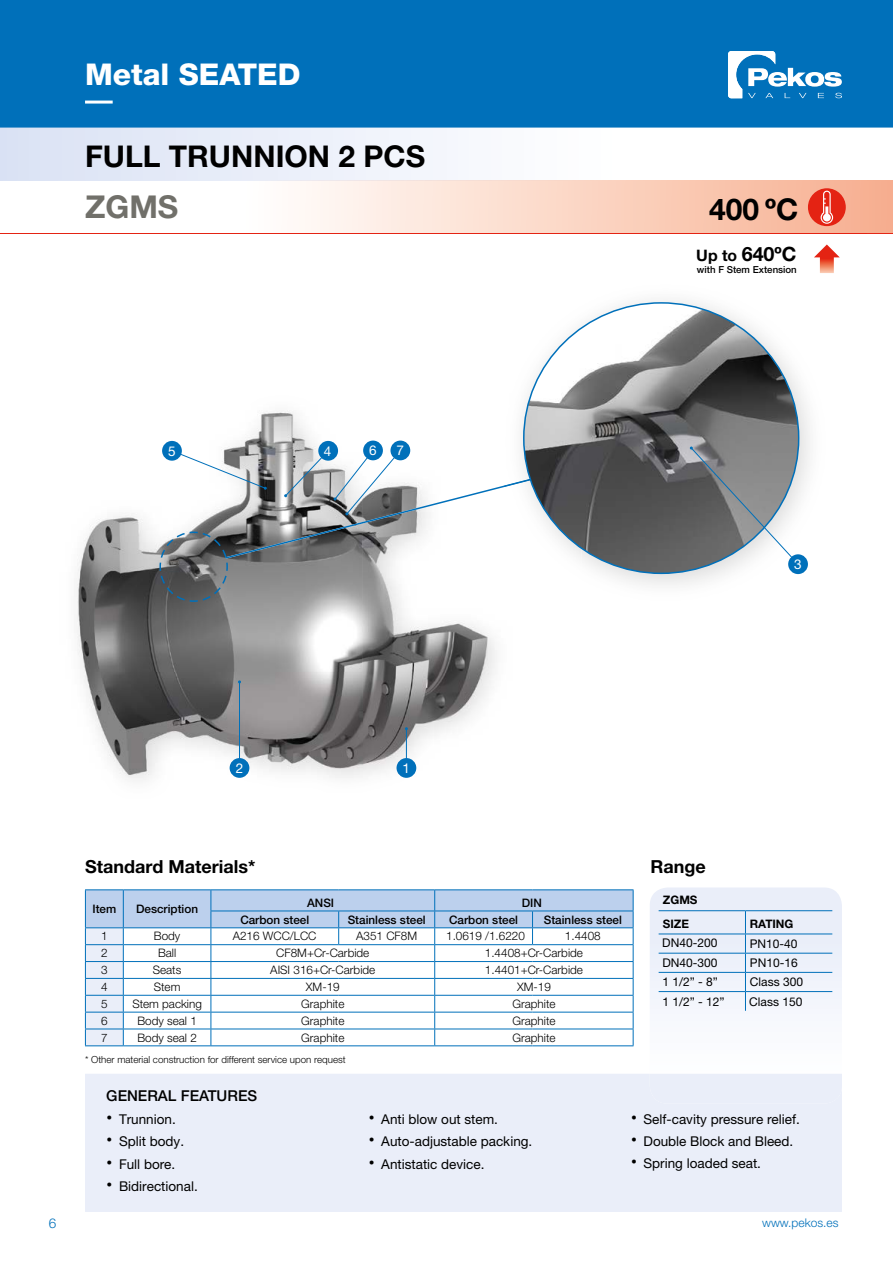
<style>
.page{position:relative;width:893px;height:1263px;background:#fff}
.page>*{position:absolute;margin:0;border:0;box-sizing:border-box;transform-origin:0 0}
.t1{font:700 31.5px "Helvetica Neue LT Std";color:#71706a}
.t2{font:700 30px "Helvetica Neue LT Std";color:#000}
.t3{font:800 30px "Helvetica Neue LT Std";color:#fff}
.t4{font:700 19.8px "Helvetica Neue LT Std";color:#000}
.t5{font:700 18px "Helvetica Neue LT Std";color:#000}
.t6{font:500 15px "Helvetica Neue LT Std";color:#000}
.t7{font:13.5px "Helvetica Neue LT Std";color:#000}
.t8{font:13.5px "Helvetica Neue LT Std";color:#fff}
.t9{font:300 13.5px "Helvetica Neue LT Std";color:#0070ba}
.t10{font:12px "Helvetica Neue LT Std";color:#000}
.t11{font:300 12px "Helvetica Neue LT Std";color:#0070ba}
.t12{font:300 11.7px "Helvetica Neue LT Std";color:#000}
.t13{font:500 11.7px "Helvetica Neue LT Std";color:#000}
.t14{font:700 11.7px/23.2px "Helvetica Neue LT Std";color:#000}
.t15{font:300 9.75px "Helvetica Neue LT Std";color:#000}
.t16{font:500 9.75px "Helvetica Neue LT Std";color:#000}
.s1{font-size:15.75px}
.s2{font-family:"Helvetica";font-size:18px}
</style>
<div class="page">
<div style="left:0;top:0;width:893px;height:128px;background:#0070ba"></div>
<svg style="left:0;top:128px;width:447px;height:52px"></svg>
<svg style="left:728px;top:51px;width:114px;height:47px"></svg>
<hr style="left:85px;top:101px;width:28px;height:3px;background:#fff">
<svg style="left:305px;top:181px;width:588px;height:52px;background:#fad4c2"></svg>
<hr style="left:0;top:233px;width:867px;height:1px;background:#e42313">
<svg style="left:867px;top:233px;width:26px;height:1px"></svg>
<div style="left:809px;top:189px;width:36px;height:36px;background:#e42313;border-radius:50%"></div>
<div style="left:808px;top:188px;width:38px;height:38px;border:2px solid #e42313;border-radius:50%"></div>
<svg style="left:821px;top:191px;width:12px;height:33px"></svg>
<hr style="left:435px;top:889px;width:97px;height:1px;background:#0070ba">
<hr style="left:532px;top:889px;width:101px;height:1px;background:#0070ba">
<hr style="left:211px;top:889px;width:128px;height:1px;background:#0070ba">
<hr style="left:339px;top:889px;width:96px;height:1px;background:#0070ba">
<svg style="left:85px;top:890px;width:549px;height:156px"></svg>
<hr style="left:211px;top:910px;width:128px;height:1px;background:#0070ba">
<hr style="left:339px;top:910px;width:96px;height:1px;background:#0070ba">
<hr style="left:85px;top:889px;width:38px;height:1px;background:#0070ba">
<hr style="left:123px;top:889px;width:88px;height:1px;background:#0070ba">
<img style="left:77px;top:410px;width:420px;height:370px">
<hr style="left:406px;top:729px;width:1px;height:39px;background:#0070ba">
<div style="left:396px;top:758px;width:20px;height:20px;background:#0070ba;border-radius:50%"></div>
<div style="left:318px;top:441px;width:20px;height:20px;background:#0070ba;border-radius:50%"></div>
<svg style="left:171px;top:450px;width:55px;height:40px"></svg>
<div style="left:162px;top:441px;width:20px;height:20px;background:#0070ba;border-radius:50%"></div>
<hr style="left:239px;top:682px;width:1px;height:86px;background:#0070ba">
<div style="left:230px;top:758px;width:19px;height:20px;background:#0070ba;border-radius:50%"></div>
<div style="left:363px;top:441px;width:20px;height:19px;background:#0070ba;border-radius:50%"></div>
<div style="left:390px;top:441px;width:20px;height:19px;background:#0070ba;border-radius:50%"></div>
<svg style="left:226px;top:446px;width:278px;height:113px"></svg>
<svg style="left:159px;top:531px;width:70px;height:72px;background:#6a6e72"></svg>
<img style="left:521px;top:300px;width:289px;height:285px">
<img style="left:504px;top:446px;width:20px;height:41px">
<img style="left:524px;top:303px;width:275px;height:270px">
<svg style="left:690px;top:446px;width:109px;height:119px;background:#929598"></svg>
<div style="left:788px;top:554px;width:20px;height:20px;background:#0070ba;border-radius:50%"></div>
<div style="left:85px;top:1074px;width:757px;height:138px;background:#eaeef9"></div>
<svg style="left:650px;top:887px;width:192px;height:217px"></svg>
<svg style="left:814px;top:244px;width:26px;height:29px"></svg>
<h2 class="t3" style="left:85px;top:57px;width:217px">Metal SEATED</h2>
<h2 class="t2" style="left:85px;top:138px;width:342px">FULL TRUNNION 2 PCS</h2>
<h1 class="t1" style="left:85px;top:187px;width:95px">ZGMS</h1>
<p class="t8" style="left:168px;top:443px;width:9px">5</p>
<p class="t8" style="left:324px;top:443px;width:9px">4</p>
<p class="t8" style="left:369px;top:442px;width:9px">6</p>
<p class="t8" style="left:397px;top:442px;width:9px">7</p>
<h2 class="t2" style="left:709px;top:191px;width:91px">400 ºC</h2>
<h3 class="t4" style="left:696px;top:242px;width:102px"><span class="s1">Up to</span> 640ºC</h3>
<p class="t16" style="left:697px;top:264px;width:101px">with F Stem Extension</p>
<p class="t8" style="left:794px;top:556px;width:9px">3</p>
<p class="t8" style="left:236px;top:760px;width:9px">2</p>
<p class="t8" style="left:403px;top:760px;width:9px">1</p>
<h3 class="t5" style="left:85px;top:855px;width:172px">Standard Materials*</h3>
<p class="t13" style="left:92px;top:902px;width:25px">Item</p>
<p class="t13" style="left:136px;top:902px;width:63px">Description</p>
<p class="t13" style="left:307px;top:895px;width:29px">ANSI</p>
<p class="t13" style="left:522px;top:895px;width:22px">DIN</p>
<p class="t13" style="left:240px;top:912px;width:70px">Carbon steel</p>
<p class="t13" style="left:348px;top:912px;width:80px">Stainless steel</p>
<p class="t13" style="left:449px;top:912px;width:70px">Carbon steel</p>
<p class="t13" style="left:544px;top:912px;width:80px">Stainless steel</p>
<p class="t12" style="left:101px;top:929px;width:8px">1</p>
<p class="t12" style="left:154px;top:929px;width:28px">Body</p>
<p class="t12" style="left:233px;top:929px;width:85px">A216 WCC/LCC</p>
<p class="t12" style="left:356px;top:929px;width:62px">A351 CF8M</p>
<p class="t12" style="left:446px;top:929px;width:80px">1.0619 /1.6220</p>
<p class="t12" style="left:565px;top:929px;width:37px">1.4408</p>
<p class="t12" style="left:101px;top:946px;width:8px">2</p>
<p class="t12" style="left:158px;top:946px;width:20px">Ball</p>
<p class="t12" style="left:276px;top:946px;width:95px">CF8M+Cr-Carbide</p>
<p class="t12" style="left:485px;top:946px;width:100px">1.4408+Cr-Carbide</p>
<p class="t12" style="left:101px;top:963px;width:8px">3</p>
<p class="t12" style="left:153px;top:963px;width:30px">Seats</p>
<p class="t12" style="left:270px;top:963px;width:106px">AISI 316+Cr-Carbide</p>
<p class="t12" style="left:485px;top:963px;width:100px">1.4401+Cr-Carbide</p>
<p class="t12" style="left:101px;top:980px;width:8px">4</p>
<p class="t12" style="left:154px;top:980px;width:28px">Stem</p>
<p class="t12" style="left:306px;top:980px;width:35px">XM-19</p>
<p class="t12" style="left:517px;top:980px;width:35px">XM-19</p>
<p class="t12" style="left:101px;top:996px;width:8px">5</p>
<p class="t12" style="left:132px;top:996px;width:71px">Stem packing</p>
<p class="t12" style="left:301px;top:996px;width:45px">Graphite</p>
<p class="t12" style="left:512px;top:996px;width:45px">Graphite</p>
<p class="t12" style="left:101px;top:1013px;width:8px">6</p>
<p class="t12" style="left:137px;top:1013px;width:61px">Body seal 1</p>
<p class="t12" style="left:301px;top:1013px;width:45px">Graphite</p>
<p class="t12" style="left:512px;top:1013px;width:45px">Graphite</p>
<p class="t12" style="left:101px;top:1030px;width:8px">7</p>
<p class="t12" style="left:137px;top:1030px;width:61px">Body seal 2</p>
<p class="t12" style="left:301px;top:1030px;width:45px">Graphite</p>
<p class="t12" style="left:512px;top:1030px;width:45px">Graphite</p>
<p class="t15" style="left:85px;top:1054px;width:262px">* Other material construction for different service upon request</p>
<p class="t6" style="left:106px;top:1087px;width:152px">GENERAL FEATURES</p>
<p class="t7" style="left:106px;top:1111px;width:71px"><span class="s2">•</span> Trunnion.</p>
<p class="t7" style="left:106px;top:1133px;width:79px"><span class="s2">•</span> Split body.</p>
<p class="t7" style="left:106px;top:1156px;width:71px"><span class="s2">•</span> Full bore.</p>
<p class="t7" style="left:106px;top:1178px;width:93px"><span class="s2">•</span> Bidirectional.</p>
<p class="t7" style="left:369px;top:1111px;width:131px"><span class="s2">•</span> Anti blow out stem.</p>
<p class="t7" style="left:369px;top:1133px;width:165px"><span class="s2">•</span> Auto-adjustable packing.</p>
<p class="t7" style="left:369px;top:1156px;width:118px"><span class="s2">•</span> Antistatic device.</p>
<h3 class="t5" style="left:650px;top:855px;width:57px">Range</h3>
<p class="t14" style="left:663px;top:888px;width:36px">ZGMS<br>SIZE</p>
<p class="t14" style="left:750px;top:911px;width:45px">RATING</p>
<p class="t10" style="left:662px;top:936px;width:57px">DN40-200</p>
<p class="t10" style="left:750px;top:937px;width:49px">PN10-40</p>
<p class="t10" style="left:662px;top:955px;width:57px">DN40-300</p>
<p class="t10" style="left:750px;top:955px;width:49px">PN10-16</p>
<p class="t10" style="left:662px;top:975px;width:57px">1 1/2” - 8”</p>
<p class="t10" style="left:750px;top:975px;width:55px">Class 300</p>
<p class="t10" style="left:662px;top:994px;width:64px">1 1/2” - 12”</p>
<p class="t10" style="left:749px;top:994px;width:55px">Class 150</p>
<p class="t7" style="left:631px;top:1111px;width:170px"><span class="s2">•</span> Self-cavity pressure relief.</p>
<p class="t7" style="left:631px;top:1133px;width:164px"><span class="s2">•</span> Double Block and Bleed.</p>
<p class="t7" style="left:631px;top:1155px;width:132px"><span class="s2">•</span> Spring loaded seat.</p>
<p class="t9" style="left:49px;top:1215px;width:9px">6</p>
<p class="t11" style="left:762px;top:1215px;width:78px">www.pekos.es</p>
</div>
